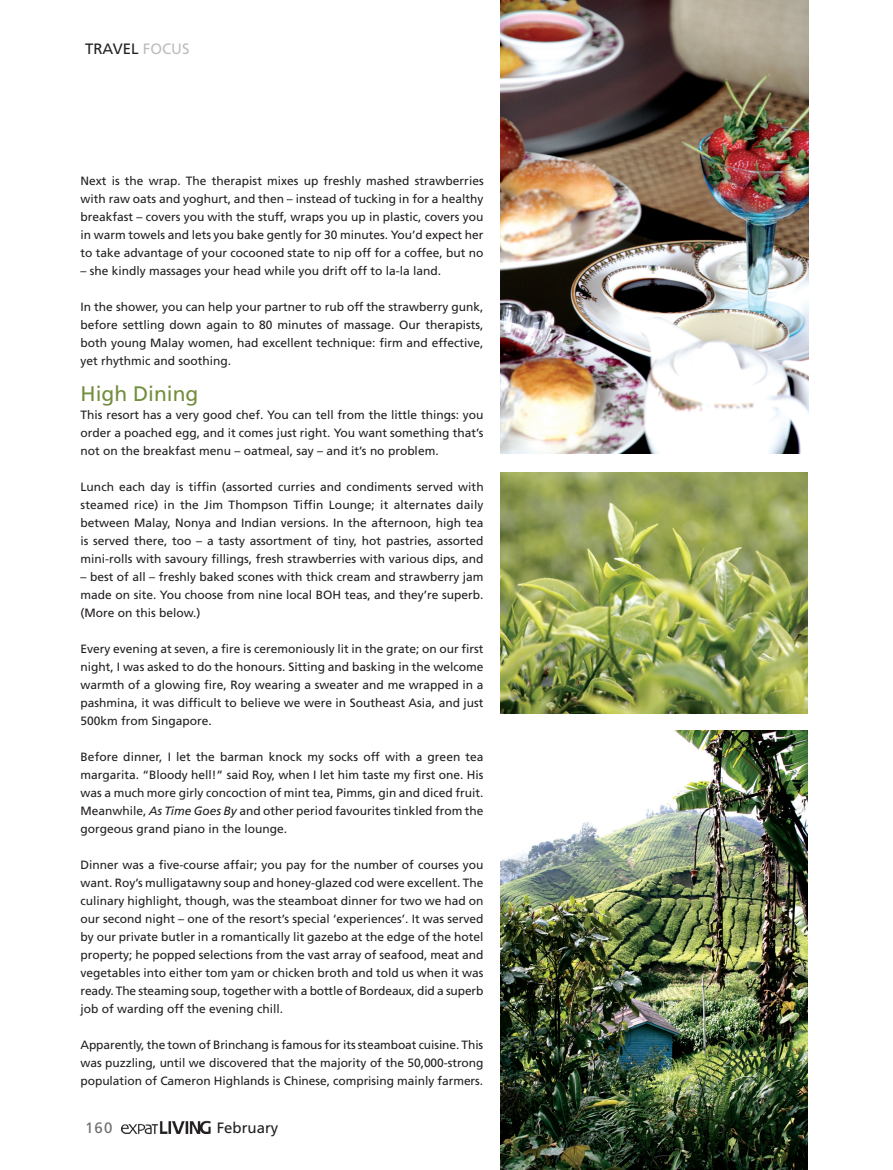
<style>
.page{position:relative;width:893px;height:1170px;background:#fff}
.page>*{position:absolute;margin:0;border:0;box-sizing:border-box;transform-origin:0 0}
.t1{font:21px "Frutiger";color:#728e3d}
.t2{font:15px "Frutiger";color:#231f20}
.t3{font:15px "Frutiger";color:#6c6d70}
.t4{font:12px/18px "Frutiger";color:#231f20;text-align:justify}
.s1{color:#bcbdc0}
.s2{font-style:italic}
</style>
<div class="page">
<img style="left:121px;top:1120px;width:90px;height:13px">
<img style="left:500px;top:472px;width:308px;height:241px">
<img style="left:500px;top:730px;width:308px;height:439px">
<img style="left:500px;top:0;width:308px;height:453px">
<p class="t2" style="left:85px;top:40px;width:106px">Travel <span class="s1">FOCUS</span></p>
<p class="t4" style="left:81px;top:171px;width:405px">Next is the wrap. The therapist mixes up freshly mashed strawberries with raw oats and yoghurt, and then – instead of tucking in for a healthy breakfast – covers you with the stuff, wraps you up in plastic, covers you in warm towels and lets you bake gently for 30 minutes. You’d expect her to take advantage of your cocooned state to nip off for a coffee, but no</p>
<p class="t4" style="left:81px;top:261px;width:362px">– she kindly massages your head while you drift off to la-la land.</p>
<p class="t4" style="left:81px;top:297px;width:404px">In the shower, you can help your partner to rub off the strawberry gunk, before settling down again to 80 minutes of massage. Our therapists, both young Malay women, had excellent technique: firm and effective, yet rhythmic and soothing.</p>
<h1 class="t1" style="left:81px;top:381px;width:119px">High Dining</h1>
<p class="t4" style="left:81px;top:405px;width:404px">This resort has a very good chef. You can tell from the little things: you order a poached egg, and it comes just right. You want something that’s not on the breakfast menu – oatmeal, say – and it’s no problem.</p>
<p class="t4" style="left:81px;top:477px;width:405px">Lunch each day is tiffin (assorted curries and condiments served with steamed rice) in the Jim Thompson Tiffin Lounge; it alternates daily between Malay, Nonya and Indian versions. In the afternoon, high tea is served there, too – a tasty assortment of tiny, hot pastries, assorted mini-rolls with savoury fillings, fresh strawberries with various dips, and</p>
<p class="t4" style="left:81px;top:567px;width:404px">– best of all – freshly baked scones with thick cream and strawberry jam made on site. You choose from nine local BOH teas, and they’re superb. (More on this below.)</p>
<p class="t4" style="left:81px;top:639px;width:404px">Every evening at seven, a fire is ceremoniously lit in the grate; on our first night, I was asked to do the honours. Sitting and basking in the welcome warmth of a glowing fire, Roy wearing a sweater and me wrapped in a pashmina, it was difficult to believe we were in Southeast Asia, and just 500km from Singapore.</p>
<p class="t4" style="left:81px;top:747px;width:405px">Before dinner, I let the barman knock my socks off with a green tea margarita. “Bloody hell!” said Roy, when I let him taste my first one. His was a much more girly concoction of mint tea, Pimms, gin and diced fruit.<br>Meanwhile, <span class="s2">As Time Goes By</span> and other period favourites tinkled from the gorgeous grand piano in the lounge.</p>
<p class="t4" style="left:81px;top:855px;width:404px">Dinner was a five-course affair; you pay for the number of courses you want. Roy’s mulligatawny soup and honey-glazed cod were excellent. The culinary highlight, though, was the steamboat dinner for two we had on our second night – one of the resort’s special ‘experiences’. It was served by our private butler in a romantically lit gazebo at the edge of the hotel property; he popped selections from the vast array of seafood, meat and vegetables into either tom yam or chicken broth and told us when it was ready. The steaming soup, together with a bottle of Bordeaux, did a superb job of warding off the evening chill.</p>
<p class="t4" style="left:81px;top:1035px;width:404px">Apparently, the town of Brinchang is famous for its steamboat cuisine. This was puzzling, until we discovered that the majority of the 50,000-strong population of Cameron Highlands is Chinese, comprising mainly farmers.</p>
<p class="t3" style="left:85px;top:1118px;width:29px">160</p>
<p class="t2" style="left:217px;top:1118px;width:63px">February</p>
</div>
